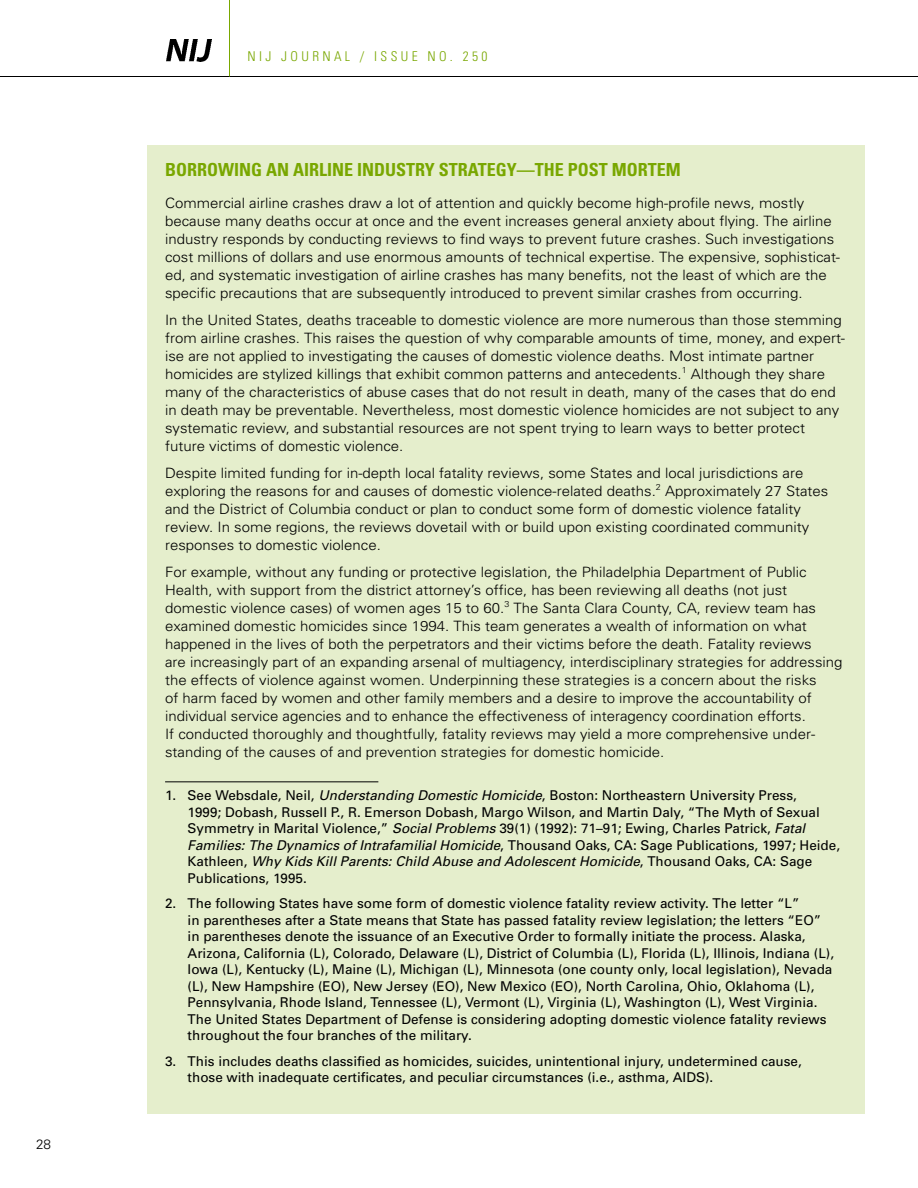
<style>
.page{position:relative;width:918px;height:1188px;background:#fff}
.page>*{position:absolute;margin:0;border:0;box-sizing:border-box;transform-origin:0 0}
.t1{font:700 condensed 18px "Univers";color:#79a700}
.t2{font:300 14.25px/18px "Univers";color:#000;scale:1.05 1}
.t3{font:13.5px/16.5px "Univers";color:#000}
.t4{font:300 condensed 13.5px "Univers";letter-spacing:.25em;color:#79a700}
.t5{font:300 13.5px "Univers";color:#000}
.s1{font-style:italic}
</style>
<div class="page">
<hr style="left:0;top:76px;width:918px;height:1px;background:#000">
<hr style="left:229px;top:0;width:1px;height:76px;background:#79a700">
<img style="left:166px;top:40px;width:46px;height:21px">
<div style="left:147px;top:145px;width:717px;height:969px;background:#e5eecc"></div>
<hr style="left:165px;top:781px;width:213px;height:1px;background:#000">
<p class="t5" style="left:36px;top:1140px;width:17px">28</p>
<p class="t4" style="left:247px;top:51px;width:241px">NIJ JOURNAL / ISSUE NO. 250</p>
<p class="t1" style="left:165px;top:163px;width:517px">BORROWING AN AIRLINE INDUSTRY STRATEGY—THE POST MORTEM</p>
<p class="t2" style="left:165px;top:195px;width:644px">Commercial airline crashes draw a lot of attention and quickly become high-profile news, mostly because many deaths occur at once and the event increases general anxiety about flying. The airline industry responds by conducting reviews to find ways to prevent future crashes. Such investigations cost millions of dollars and use enormous amounts of technical expertise. The expensive, sophisticat&shy;ed, and systematic investigation of airline crashes has many benefits, not the least of which are the specific precautions that are subsequently introduced to prevent similar crashes from occurring.</p>
<p class="t2" style="left:165px;top:312px;width:649px">In the United States, deaths traceable to domestic violence are more numerous than those stemming from airline crashes. This raises the question of why comparable amounts of time, money, and expert&shy;ise are not applied to investigating the causes of domestic violence deaths. Most intimate partner homicides are stylized killings that exhibit common patterns and antecedents.<sup>1</sup> Although they share many of the characteristics of abuse cases that do not result in death, many of the cases that do end in death may be preventable. Nevertheless, most domestic violence homicides are not subject to any systematic review, and substantial resources are not spent trying to learn ways to better protect future victims of domestic violence.</p>
<p class="t2" style="left:165px;top:465px;width:633px">Despite limited funding for in-depth local fatality reviews, some States and local jurisdictions are exploring the reasons for and causes of domestic violence-related deaths.<sup>2</sup> Approximately 27 States and the District of Columbia conduct or plan to conduct some form of domestic violence fatality review. In some regions, the reviews dovetail with or build upon existing coordinated community responses to domestic violence.</p>
<p class="t2" style="left:165px;top:564px;width:647px">For example, without any funding or protective legislation, the Philadelphia Department of Public Health, with support from the district attorney’s office, has been reviewing all deaths (not just domestic violence cases) of women ages 15 to 60.<sup>3</sup> The Santa Clara County, CA, review team has examined domestic homicides since 1994. This team generates a wealth of information on what happened in the lives of both the perpetrators and their victims before the death. Fatality reviews<br>are increasingly part of an expanding arsenal of multiagency, interdisciplinary strategies for addressing the effects of violence against women. Underpinning these strategies is a concern about the risks<br>of harm faced by women and other family members and a desire to improve the accountability of individual service agencies and to enhance the effectiveness of interagency coordination efforts.<br>If conducted thoroughly and thoughtfully, fatality reviews may yield a more comprehensive under&shy;standing of the causes of and prevention strategies for domestic homicide.</p>
<p class="t3" style="left:188px;top:788px;width:654px;text-indent:-22px">1. See Websdale, Neil, <span class="s1">Understanding Domestic Homicide</span>, Boston: Northeastern University Press,<br>1999; Dobash, Russell P., R. Emerson Dobash, Margo Wilson, and Martin Daly, “The Myth of Sexual Symmetry in Marital Violence,” <span class="s1">Social Problems</span> 39(1) (1992): 71–91; Ewing, Charles Patrick, <span class="s1">Fatal Families: The Dynamics of Intrafamilial Homicide</span>, Thousand Oaks, CA: Sage Publications, 1997; Heide, Kathleen, <span class="s1">Why Kids Kill Parents: Child Abuse and Adolescent Homicide</span>, Thousand Oaks, CA: Sage Publications, 1995.</p>
<p class="t3" style="left:188px;top:896px;width:648px;text-indent:-23px">2. The following States have some form of domestic violence fatality review activity. The letter “L”<br>in parentheses after a State means that State has passed fatality review legislation; the letters “EO” in parentheses denote the issuance of an Executive Order to formally initiate the process. Alaska, Arizona, California (L), Colorado, Delaware (L), District of Columbia (L), Florida (L), Illinois, Indiana (L), Iowa (L), Kentucky (L), Maine (L), Michigan (L), Minnesota (one county only, local legislation), Nevada (L), New Hampshire (EO), New Jersey (EO), New Mexico (EO), North Carolina, Ohio, Oklahoma (L), Pennsylvania, Rhode Island, Tennessee (L), Vermont (L), Virginia (L), Washington (L), West Virginia.<br>The United States Department of Defense is considering adopting domestic violence fatality reviews throughout the four branches of the military.</p>
<p class="t3" style="left:188px;top:1054px;width:616px;text-indent:-23px">3. This includes deaths classified as homicides, suicides, unintentional injury, undetermined cause, those with inadequate certificates, and peculiar circumstances (i.e., asthma, AIDS).</p>
</div>
